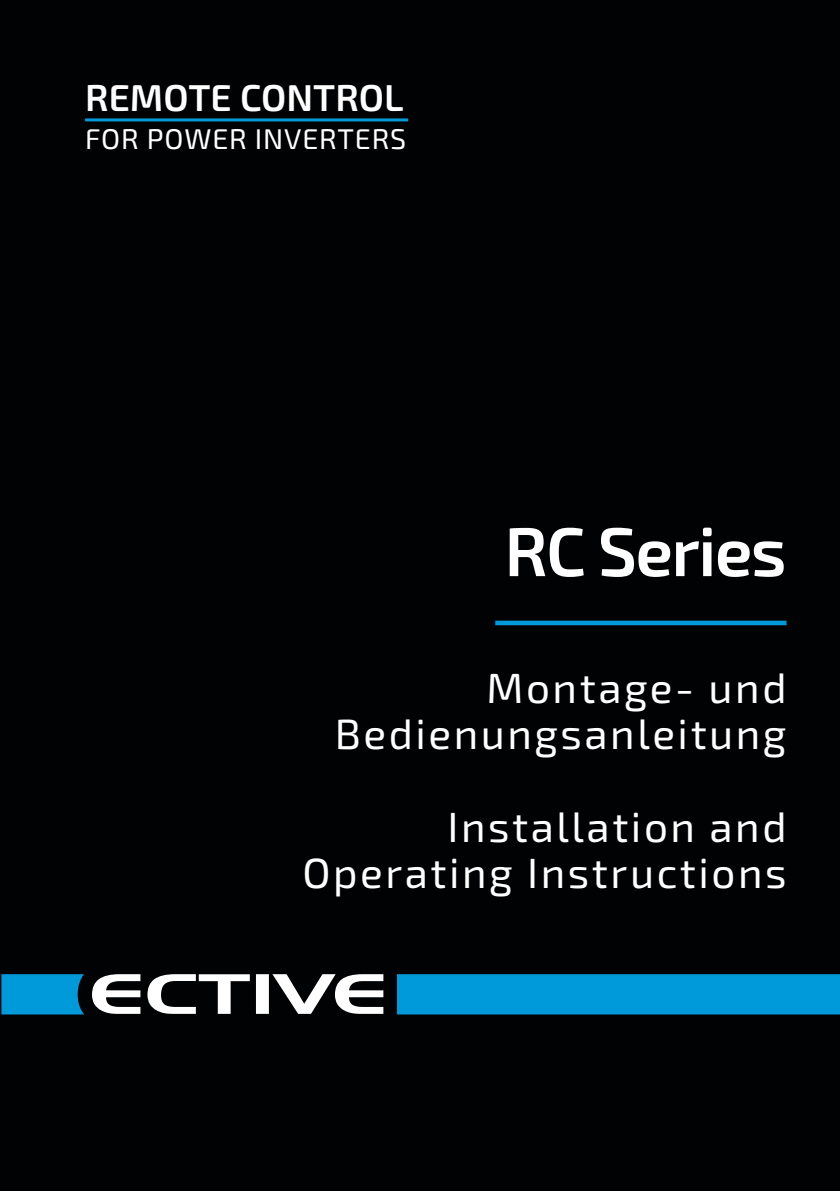
<style>
.page{position:relative;width:840px;height:1191px;background:#fff}
.page>*{position:absolute;margin:0;border:0;box-sizing:border-box;transform-origin:0 0}
.t1{font:600 68.8px "Exo 2";letter-spacing:-.025em;color:#fff}
.t2{font:42px "Exo 2";letter-spacing:.06em;color:#fff}
.t3{font:600 37.2px "Exo 2";color:#fff}
.t4{font:28.4px "Exo 2";letter-spacing:.03em;color:#fff}
</style>
<div class="page">
<div style="left:0;top:0;width:839px;height:1191px;background:#010203"></div>
<svg style="left:92px;top:974px;width:291px;height:39px"></svg>
<div style="left:495px;top:620px;width:291px;height:5px;background:#009ada"></div>
<svg style="left:1px;top:974px;width:83px;height:40px;background:#0090cc"></svg>
<hr style="left:85px;top:118px;width:323px;height:3px;background:#009ada">
<div style="left:397px;top:974px;width:442px;height:40px;background:#009ada"></div>
<p class="t3" style="left:85px;top:76px;width:320px">REMOTE CONTROL</p>
<p class="t4" style="left:85px;top:122px;width:322px">FOR POWER INVERTERS</p>
<p class="t1" style="left:504px;top:511px;width:283px">RC Series</p>
<p class="t2" style="left:486px;top:664px;width:301px">Montage- und</p>
<p class="t2" style="left:334px;top:710px;width:453px">Bedienungsanleitung</p>
<p class="t2" style="left:447px;top:802px;width:340px">Installation and</p>
<p class="t2" style="left:302px;top:849px;width:485px">Operating Instructions</p>
</div>
